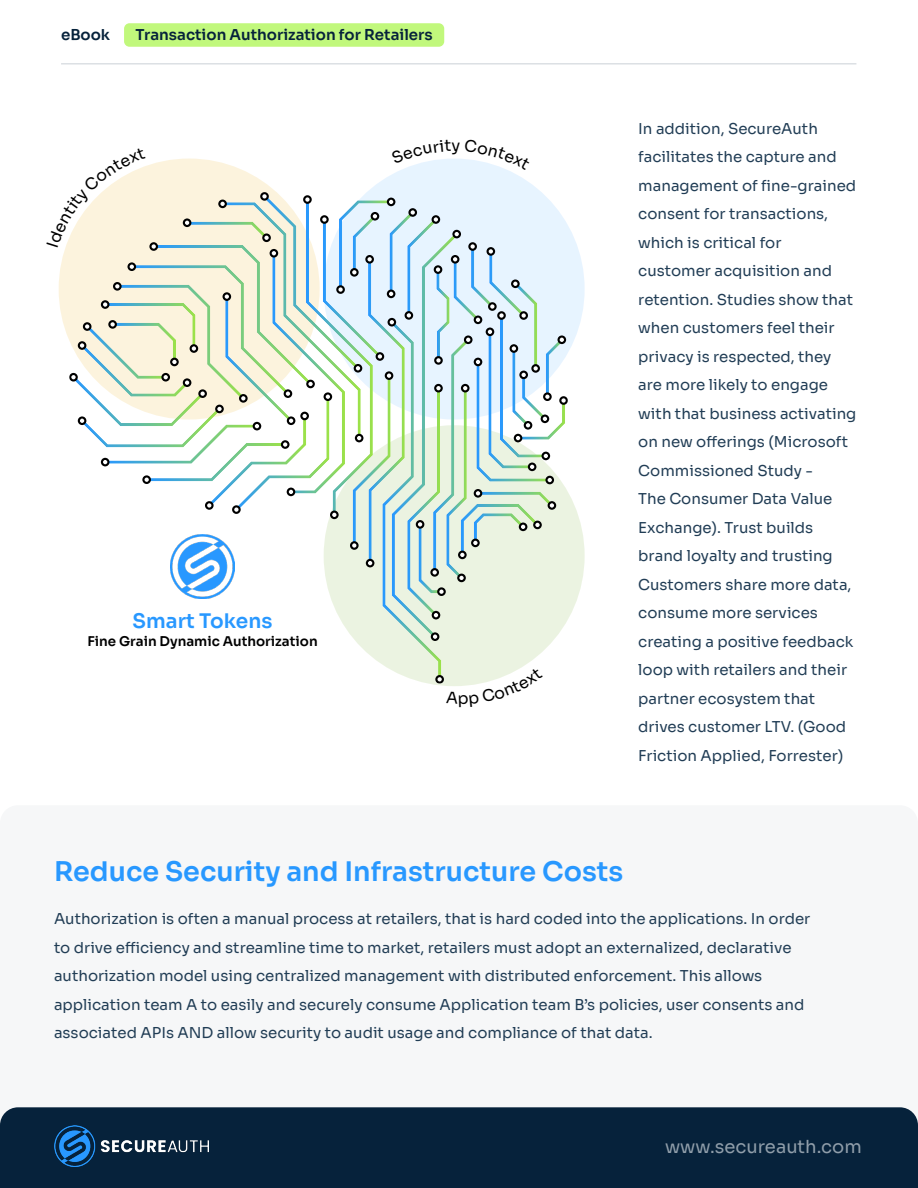
<style>
.page{position:relative;width:918px;height:1188px;background:#fff}
.page>*{position:absolute;margin:0;border:0;box-sizing:border-box;transform-origin:0 0}
.t1{font:27px "Sora";color:#2898ff}
.t2{font:20.1px "Sora";color:#2898ff}
.t3{font:18px "Sora";color:#909eaa}
.t4{font:15px/28.5px "Sora";color:#213d55}
.t5{font:15px "Sora";color:#06223b}
.t6{font:13.35px "Sora";color:#000}
</style>
<div class="page">
<div style="left:0;top:1107px;width:918px;height:81px;background:#06223b"></div>
<img style="left:54px;top:1125px;width:154px;height:42px">
<hr style="left:61px;top:63px;width:795px;height:2px;background:#dce0e4">
<div style="left:324px;top:159px;width:261px;height:261px;background:#e7f4ff;border-radius:50%"></div>
<div style="left:324px;top:425px;width:261px;height:261px;background:#ebf3e1;border-radius:50%"></div>
<svg style="left:559px;top:396px;width:9px;height:9px"></svg>
<div style="left:124px;top:23px;width:320px;height:24px;background:#c1f87c;border-radius:5px"></div>
<svg style="left:58px;top:158px;width:508px;height:528px"></svg>
<p class="t5" style="left:61px;top:28px;width:51px">eBook</p>
<p class="t5" style="left:136px;top:28px;width:299px">Transaction Authorization for Retailers</p>
<h2 class="t2" style="left:133px;top:612px;width:141px">Smart Tokens</h2>
<p class="t6" style="left:87px;top:636px;width:232px">Fine Grain Dynamic Authorization</p>
<p class="t4" style="left:638px;top:113px;width:220px">In addition, SecureAuth facilitates the capture and management of fine-grained consent for transactions, which is critical for customer acquisition and retention. Studies show that when customers feel their privacy is respected, they are more likely to engage with that business activating on new offerings (Microsoft<br>Commissioned Study -<br>The Consumer Data Value<br>Exchange). Trust builds brand loyalty and trusting<br>Customers share more data, consume more services creating a positive feedback loop with retailers and their partner ecosystem that drives customer LTV. (Good<br>Friction Applied, Forrester)</p>
<h1 class="t1" style="left:54px;top:860px;width:571px">Reduce Security and Infrastructure Costs</h1>
<p class="t4" style="left:54px;top:903px;width:758px">Authorization is often a manual process at retailers, that is hard coded into the applications. In order to drive efficiency and streamline time to market, retailers must adopt an externalized, declarative authorization model using centralized management with distributed enforcement. This allows application team A to easily and securely consume Application team B’s policies, user consents and associated APIs AND allow security to audit usage and compliance of that data.</p>
<p class="t3" style="left:665px;top:1139px;width:198px">www.secureauth.com</p>
</div>
